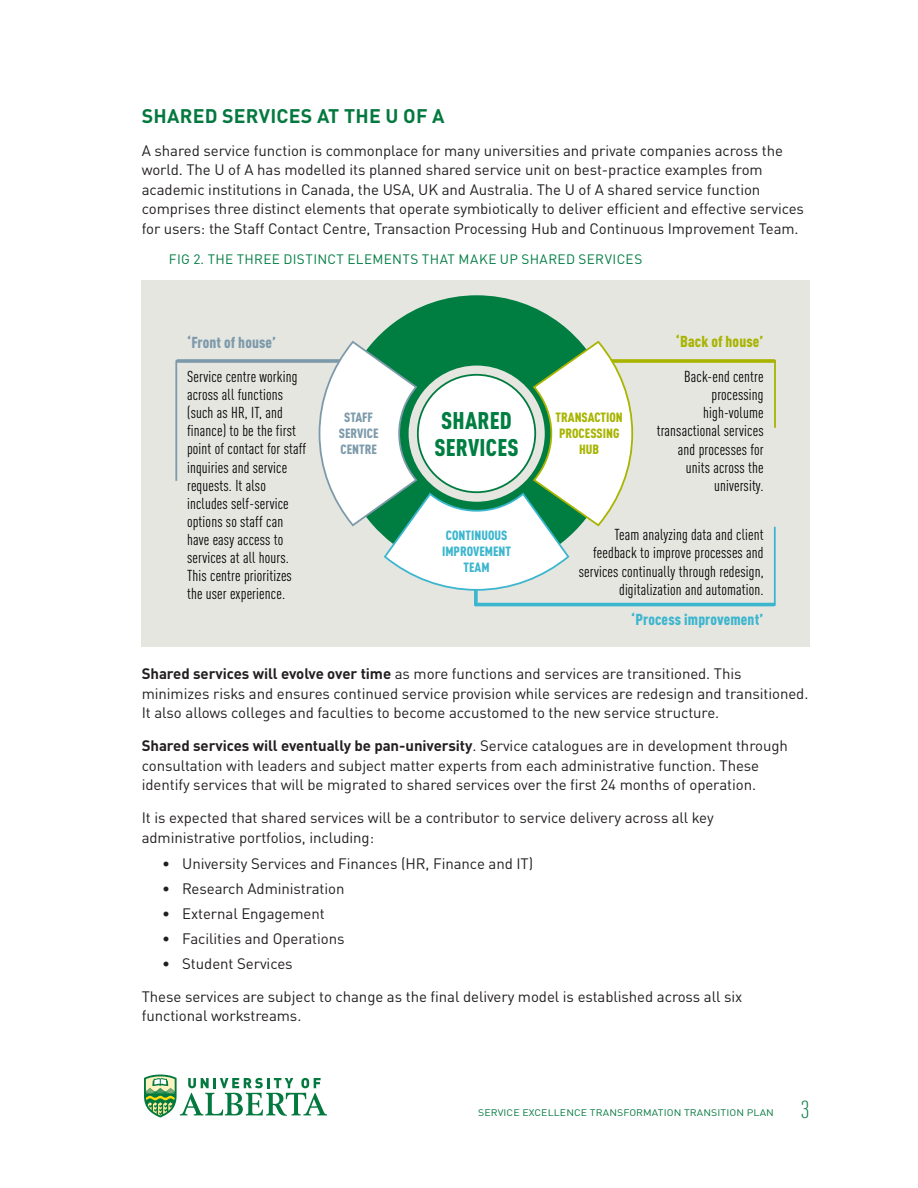
<style>
.page{position:relative;width:918px;height:1188px;background:#fff}
.page>*{position:absolute;margin:0;border:0;box-sizing:border-box;transform-origin:0 0}
.t1{font:300 condensed 24.3px "DIN Pro";color:#04793f;scale:1.11 1}
.t2{font:900 condensed 23.85px/26.5px "DIN Pro";letter-spacing:.01em;color:#007e42}
.t3{font:700 19.5px "DIN Pro";letter-spacing:.01em;color:#04793f}
.t4{font:condensed 15.6px/18px "DIN Pro";letter-spacing:.01em;color:#000;text-align:right}
.t5{font:900 condensed 15.6px "DIN Pro";letter-spacing:.01em;color:#3cb6ce}
.t6{font:900 condensed 15.6px "DIN Pro";letter-spacing:.01em;color:#7d9aaa}
.t7{font:900 condensed 15.6px "DIN Pro";letter-spacing:.01em;color:#a8b400}
.Body{font:15px/19.5px "DIN Pro";letter-spacing:-.005em;color:#231f20}
.Figure_title{font:13.5px "DIN Pro";letter-spacing:.025em;color:#007d43}
.t8{font:900 condensed 13.2px/15.9px "DIN Pro";color:#3cb6ce;text-align:center}
.t9{font:900 condensed 13.2px/15.9px "DIN Pro";color:#a8b400;text-align:center}
.t10{font:900 condensed 13.2px/15.9px "DIN Pro";color:#7d9aaa;text-align:center}
.t11{font:9.45px "DIN Pro";letter-spacing:.01em;color:#04793f;scale:1.11 1}
.s1{font-weight:700}
</style>
<div class="page">
<svg style="left:144px;top:1075px;width:183px;height:43px"></svg>
<div style="left:142px;top:280px;width:668px;height:366px;background:#e6e6e1"></div>
<svg style="left:634px;top:359px;width:140px;height:4px"></svg>
<hr style="left:774px;top:360px;width:2px;height:68px;background:#a8b400">
<svg style="left:474px;top:592px;width:4px;height:13px"></svg>
<hr style="left:476px;top:603px;width:298px;height:3px;background:#3cb6ce">
<hr style="left:178px;top:359px;width:168px;height:4px;background:#86a0ae">
<hr style="left:175px;top:360px;width:2px;height:121px;background:#7d9aaa">
<hr style="left:774px;top:527px;width:2px;height:78px;background:#3cb6ce">
<svg style="left:376px;top:295px;width:202px;height:44px;fill:#007e42"></svg>
<svg style="left:318px;top:339px;width:316px;height:253px"></svg>
<h1 class="t3" style="left:142px;top:100px;width:304px">SHARED SERVICES AT THE U OF A</h1>
<p class="Body" style="left:142px;top:139px;width:664px">A shared service function is commonplace for many universities and private companies across the world. The U of A has modelled its planned shared service unit on best-practice examples from academic institutions in Canada, the USA, UK and Australia. The U of A shared service function comprises three distinct elements that operate symbiotically to deliver efficient and effective services for users: the Staff Contact Centre, Transaction Processing Hub and Continuous Improvement Team.</p>
<p class="Figure_title" style="left:169px;top:248px;width:475px">FIG 2. THE THREE DISTINCT ELEMENTS THAT MAKE UP SHARED SERVICES</p>
<p class="t6" style="left:187px;top:330px;width:90px">‘Front of house’</p>
<p class="t7" style="left:676px;top:330px;width:89px">‘Back of house’</p>
<p class="t4" style="left:657px;top:367px;width:108px">Back-end centre processing high-volume transactional services and processes for units across the university.</p>
<p class="t4" style="left:579px;top:525px;width:186px">Team analyzing data and client feedback to improve processes and services continually through redesign, digitalization and automation.</p>
<p class="t5" style="left:631px;top:607px;width:134px">‘Process improvement’</p>
<p class="t4" style="left:187px;top:367px;width:121px;text-align:left">Service centre working across all functions (such as HR, IT, and finance) to be the first point of contact for staff inquiries and service requests. It also includes self-service options so staff can have easy access to services at all hours.<br>This centre prioritizes the user experience.</p>
<p class="t2" style="left:434px;top:405px;width:86px">SHARED<br>SERVICES</p>
<p class="t10" style="left:339px;top:408px;width:41px">STAFF<br>SERVICE<br>CENTRE</p>
<p class="t9" style="left:556px;top:408px;width:69px">TRANSACTION<br>PROCESSING<br>HUB</p>
<p class="t8" style="left:442px;top:527px;width:71px">CONTINUOUS<br>IMPROVEMENT<br>TEAM</p>
<p class="Body" style="left:142px;top:663px;width:668px"><span class="s1">Shared services will evolve over time</span> as more functions and services are transitioned. This minimizes risks and ensures continued service provision while services are redesign and transitioned.<br>It also allows colleges and faculties to become accustomed to the new service structure.</p>
<p class="Body" style="left:142px;top:735px;width:648px"><span class="s1">Shared services will eventually be pan-university</span>. Service catalogues are in development through consultation with leaders and subject matter experts from each administrative function. These identify services that will be migrated to shared services over the first 24 months of operation.</p>
<p class="Body" style="left:142px;top:807px;width:573px">It is expected that shared services will be a contributor to service delivery across all key administrative portfolios, including:</p>
<p class="Body" style="left:162px;top:852px;width:373px">• University Services and Finances (HR, Finance and IT)</p>
<p class="Body" style="left:162px;top:877px;width:184px">• Research Administration</p>
<p class="Body" style="left:162px;top:902px;width:164px">• External Engagement</p>
<p class="Body" style="left:162px;top:927px;width:184px">• Facilities and Operations</p>
<p class="Body" style="left:162px;top:952px;width:132px">• Student Services</p>
<p class="Body" style="left:142px;top:985px;width:602px">These services are subject to change as the final delivery model is established across all six functional workstreams.</p>
<p class="t11" style="left:478px;top:1105px;width:268px">SERVICE EXCELLENCE TRANSFORMATION TRANSITION PLAN</p>
<h1 class="t1" style="left:801px;top:1092px;width:10px">3</h1>
</div>
